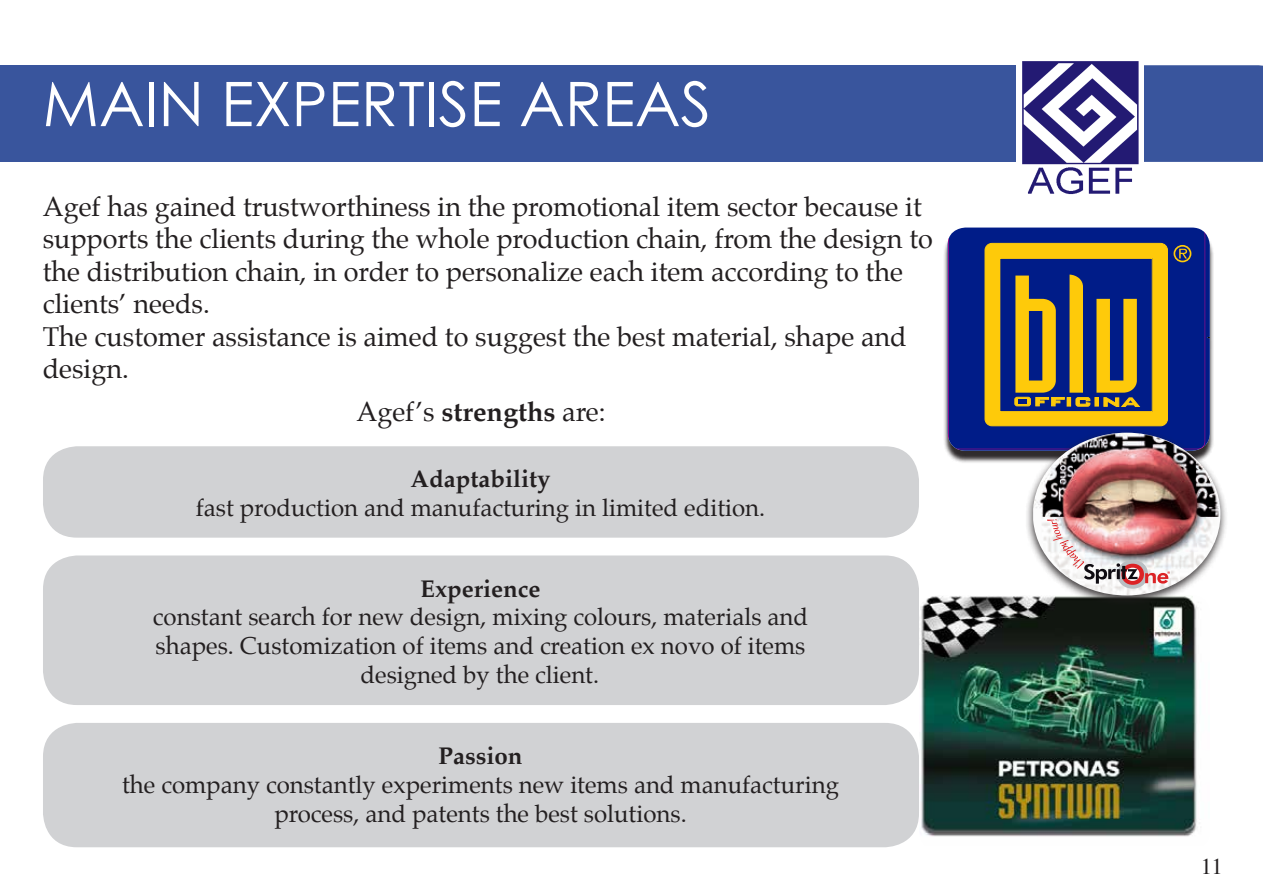
<style>
.page{position:relative;width:1263px;height:893px;background:#fff}
.page>*{position:absolute;margin:0;border:0;box-sizing:border-box;transform-origin:0 0}
.t1{font:61.5px "Century Gothic";color:#fff}
.t2{font:27px/32.4px "Palatino";color:#231f20}
.t3{font:24px/28.8px "Palatino";color:#231f20;text-align:center}
.t4{font:700 24px "Palatino";color:#231f20}
.t5{font:22.5px "Times";color:#231f20}
.s1{font-weight:700}
</style>
<div class="page">
<img style="left:920px;top:596px;width:277px;height:241px">
<div style="left:943px;top:231px;width:271px;height:233px;background:#231f20;opacity:.95"></div>
<svg style="left:947px;top:228px;width:263px;height:223px;background:#58585d"></svg>
<div style="left:1025px;top:429px;width:204px;height:179px;background:#231f20;opacity:.86"></div>
<img style="left:1033px;top:433px;width:187px;height:162px">
<img style="left:1047px;top:519px;width:123px;height:70px">
<div style="left:0;top:65px;width:1015px;height:97px;background:#39559d"></div>
<div style="left:1144px;top:65px;width:119px;height:97px;background:#39559d"></div>
<img style="left:1022px;top:61px;width:117px;height:134px">
<div style="left:43px;top:446px;width:876px;height:92px;background:#d1d2d4;border-radius:34px"></div>
<div style="left:43px;top:555px;width:876px;height:150px;background:#d1d2d4;border-radius:34px"></div>
<div style="left:43px;top:723px;width:876px;height:124px;background:#d1d2d4;border-radius:34px"></div>
<h1 class="t1" style="left:43px;top:66px;width:670px">MAIN EXPERTISE AREAS</h1>
<p class="t2" style="left:43px;top:191px;width:892px">Agef has gained trustworthiness in the promotional item sector because it supports the clients during the whole production chain, from the design to the distribution chain, in order to personalize each item according to the clients’ needs.<br>The customer assistance is aimed to suggest the best material, shape and design.</p>
<p class="t2" style="left:356px;top:396px;width:251px">Agef’s <span class="s1">strengths</span> are:</p>
<p class="t4" style="left:411px;top:459px;width:141px">Adaptability</p>
<p class="t3" style="left:196px;top:493px;width:571px">fast production and manufacturing in limited edition.</p>
<p class="t4" style="left:421px;top:568px;width:121px">Experience</p>
<p class="t3" style="left:153px;top:603px;width:657px">constant search for new design, mixing colours, materials and shapes. Customization of items and creation ex novo of items designed by the client.</p>
<p class="t4" style="left:439px;top:735px;width:85px">Passion</p>
<p class="t3" style="left:122px;top:770px;width:718px">the company constantly experiments new items and manufacturing process, and patents the best solutions.</p>
<p class="t5" style="left:1201px;top:845px;width:23px">11</p>
</div>
